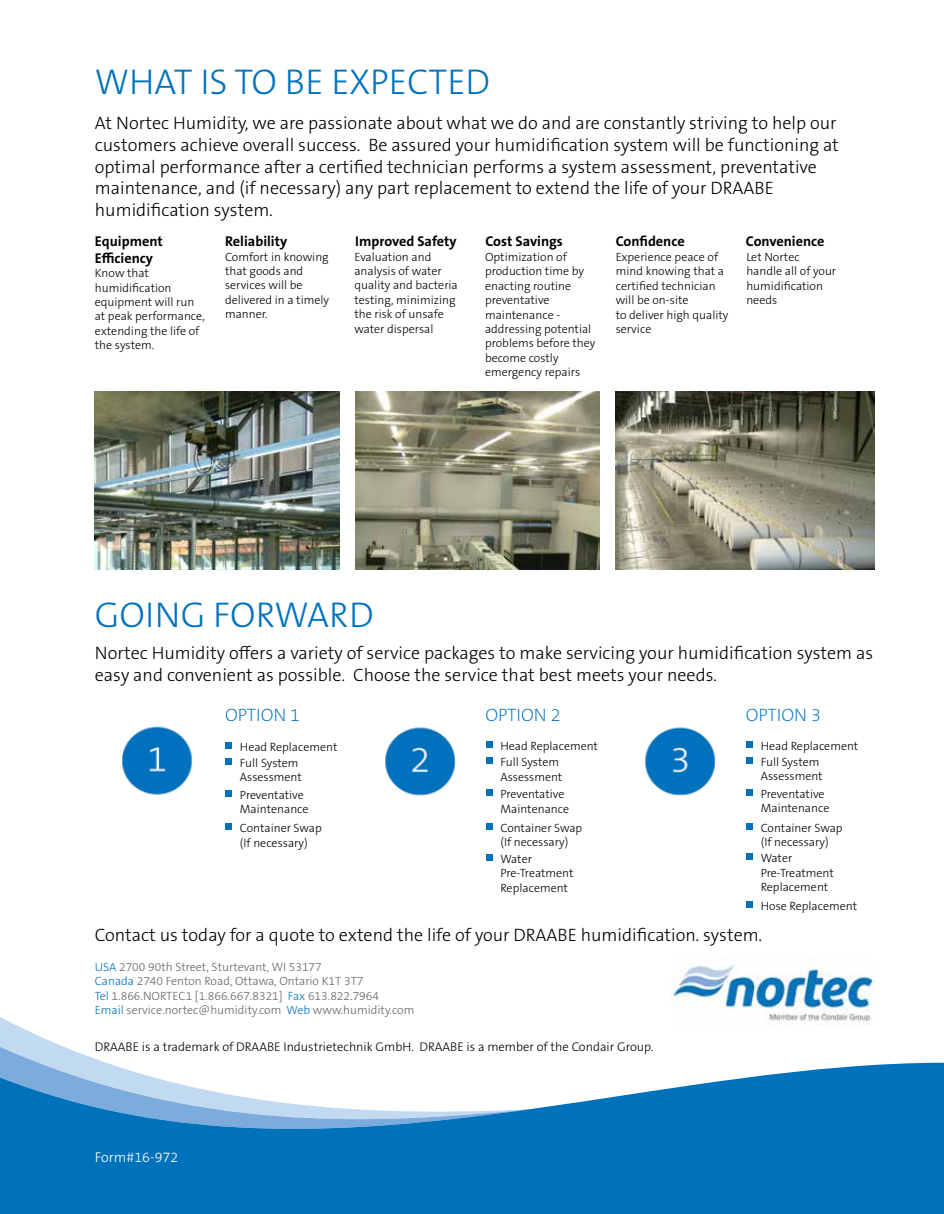
<style>
.page{position:relative;width:944px;height:1214px;background:#fff}
.page>*{position:absolute;margin:0;border:0;box-sizing:border-box;transform-origin:0 0}
.t1{font:300 36px "The Sans B W3";color:#0072bc}
.t2{font:300 18px/21.6px "The Sans B W3";color:#000}
.t3{font:200 18px "The Sans B W2";color:#0072bc}
.t4{font:700 14.25px/17.1px "The Sans B W7";color:#000}
.t5{font:300 14.25px "The Sans B W3";color:#fff}
.t6{font:300 12.6px "The Sans B W3";color:#000}
.t7{font:300 12px/14.4px "The Sans B W3";color:#000}
.t8{font:300 12px/14.4px "The Sans B W3";color:#646569}
.s1{color:#0072bc}
</style>
<div class="page">
<img style="left:671px;top:956px;width:203px;height:69px">
<svg style="left:0;top:1017px;width:62px;height:29px"></svg>
<svg style="left:0;top:1046px;width:103px;height:16px;fill:#c2daf1"></svg>
<svg style="left:0;top:1062px;width:943px;height:151px;fill:#0072bc"></svg>
<img style="left:95px;top:391px;width:244px;height:178px">
<img style="left:615px;top:391px;width:259px;height:178px">
<img style="left:355px;top:391px;width:244px;height:178px">
<img style="left:122px;top:726px;width:71px;height:69px">
<div style="left:225px;top:741px;width:7px;height:7px;background:#0072bc"></div>
<div style="left:225px;top:757px;width:7px;height:7px;background:#0072bc"></div>
<div style="left:225px;top:789px;width:7px;height:7px;background:#0072bc"></div>
<div style="left:225px;top:823px;width:7px;height:7px;background:#0072bc"></div>
<img style="left:385px;top:727px;width:71px;height:69px">
<div style="left:485px;top:854px;width:7px;height:6px;background:#0072bc"></div>
<div style="left:485px;top:741px;width:7px;height:7px;background:#0072bc"></div>
<div style="left:485px;top:757px;width:7px;height:7px;background:#0072bc"></div>
<div style="left:485px;top:789px;width:7px;height:7px;background:#0072bc"></div>
<div style="left:485px;top:823px;width:7px;height:6px;background:#0072bc"></div>
<img style="left:645px;top:727px;width:71px;height:69px">
<div style="left:746px;top:853px;width:6px;height:7px;background:#0072bc"></div>
<svg style="left:746px;top:741px;width:6px;height:6px"></svg>
<svg style="left:746px;top:757px;width:6px;height:6px"></svg>
<svg style="left:746px;top:789px;width:6px;height:6px"></svg>
<div style="left:746px;top:822px;width:6px;height:7px;background:#0072bc"></div>
<svg style="left:746px;top:901px;width:6px;height:6px"></svg>
<h1 class="t1" style="left:95px;top:59px;width:397px">WHAT IS TO BE EXPECTED</h1>
<p class="t2" style="left:95px;top:113px;width:745px">At Nortec Humidity, we are passionate about what we do and are constantly striving to help our customers achieve overall success. Be assured your humidification system will be functioning at optimal performance after a certified technician performs a system assessment, preventative maintenance, and (if necessary) any part replacement to extend the life of your DRAABE humidification system.</p>
<p class="t4" style="left:95px;top:232px;width:69px">Equipment<br>Efficiency</p>
<p class="t7" style="left:95px;top:266px;width:111px">Know that humidification equipment will run at peak performance, extending the life of the system.</p>
<p class="t4" style="left:225px;top:232px;width:64px">Reliability</p>
<p class="t7" style="left:225px;top:249px;width:105px">Comfort in knowing that goods and services will be delivered in a timely manner.</p>
<p class="t4" style="left:355px;top:232px;width:103px">Improved Safety</p>
<p class="t7" style="left:354px;top:249px;width:105px">Evaluation and analysis of water quality and bacteria testing, minimizing the risk of unsafe water dispersal</p>
<p class="t4" style="left:485px;top:232px;width:79px">Cost Savings</p>
<p class="t7" style="left:485px;top:250px;width:112px">Optimization of production time by enacting routine preventative maintenance - addressing potential problems before they become costly emergency repairs</p>
<p class="t4" style="left:615px;top:232px;width:71px">Confidence</p>
<p class="t7" style="left:615px;top:250px;width:114px">Experience peace of mind knowing that a certified technician will be on-site<br>to deliver high quality service</p>
<p class="t4" style="left:746px;top:232px;width:80px">Convenience</p>
<p class="t7" style="left:746px;top:250px;width:91px">Let Nortec handle all of your humidification needs</p>
<h1 class="t1" style="left:95px;top:592px;width:280px">GOING FORWARD</h1>
<h2 class="t2" style="left:95px;top:642px;width:780px">Nortec Humidity offers a variety of service packages to make servicing your humidification system as easy and convenient as possible. Choose the service that best meets your needs.</h2>
<h2 class="t3" style="left:225px;top:703px;width:77px">OPTION 1</h2>
<p class="t7" style="left:240px;top:738px;width:99px;line-height:16px">Head Replacement<br>Full System</p>
<p class="t7" style="left:240px;top:768px;width:65px;line-height:17.5px">Assessment<br>Preventative</p>
<p class="t7" style="left:240px;top:799px;width:83px;line-height:19.2px">Maintenance<br>Container Swap</p>
<p class="t7" style="left:240px;top:835px;width:69px">(If necessary)</p>
<h2 class="t3" style="left:485px;top:703px;width:77px">OPTION 2</h2>
<h2 class="t3" style="left:746px;top:703px;width:77px">OPTION 3</h2>
<p class="t7" style="left:500px;top:738px;width:99px;line-height:16px">Head Replacement<br>Full System</p>
<p class="t7" style="left:500px;top:768px;width:65px;line-height:17.5px">Assessment<br>Preventative</p>
<p class="t7" style="left:500px;top:799px;width:83px;line-height:19.2px">Maintenance<br>Container Swap</p>
<p class="t7" style="left:500px;top:835px;width:69px">(If necessary)</p>
<p class="t7" style="left:760px;top:738px;width:99px;line-height:16px">Head Replacement<br>Full System</p>
<p class="t7" style="left:760px;top:767px;width:65px;line-height:17.5px">Assessment<br>Preventative</p>
<p class="t7" style="left:760px;top:798px;width:83px;line-height:19.2px">Maintenance<br>Container Swap</p>
<p class="t7" style="left:760px;top:834px;width:69px">(If necessary)</p>
<p class="t7" style="left:500px;top:851px;width:74px">Water<br>Pre-Treatment<br>Replacement</p>
<p class="t7" style="left:760px;top:851px;width:74px">Water<br>Pre-Treatment<br>Replacement</p>
<p class="t7" style="left:760px;top:898px;width:98px">Hose Replacement</p>
<h2 class="t2" style="left:95px;top:924px;width:668px">Contact us today for a quote to extend the life of your DRAABE humidification. system.</h2>
<p class="t8" style="left:95px;top:959px;width:321px"><span class="s1">USA</span> 2700 90th Street, Sturtevant, WI 53177<br><span class="s1">Canada</span> 2740 Fenton Road, Ottawa, Ontario K1T 3T7<br><span class="s1">Tel</span> 1.866.NORTEC1 [1.866.667.8321] <span class="s1">Fax</span> 613.822.7964<br><span class="s1">Email</span> service.nortec@humidity.com <span class="s1">Web</span> www.humidity.com</p>
<p class="t6" style="left:95px;top:1038px;width:560px">DRAABE is a trademark of DRAABE Industrietechnik GmbH. DRAABE is a member of the Condair Group.</p>
<p class="t5" style="left:95px;top:1147px;width:85px">Form#16-972</p>
</div>
